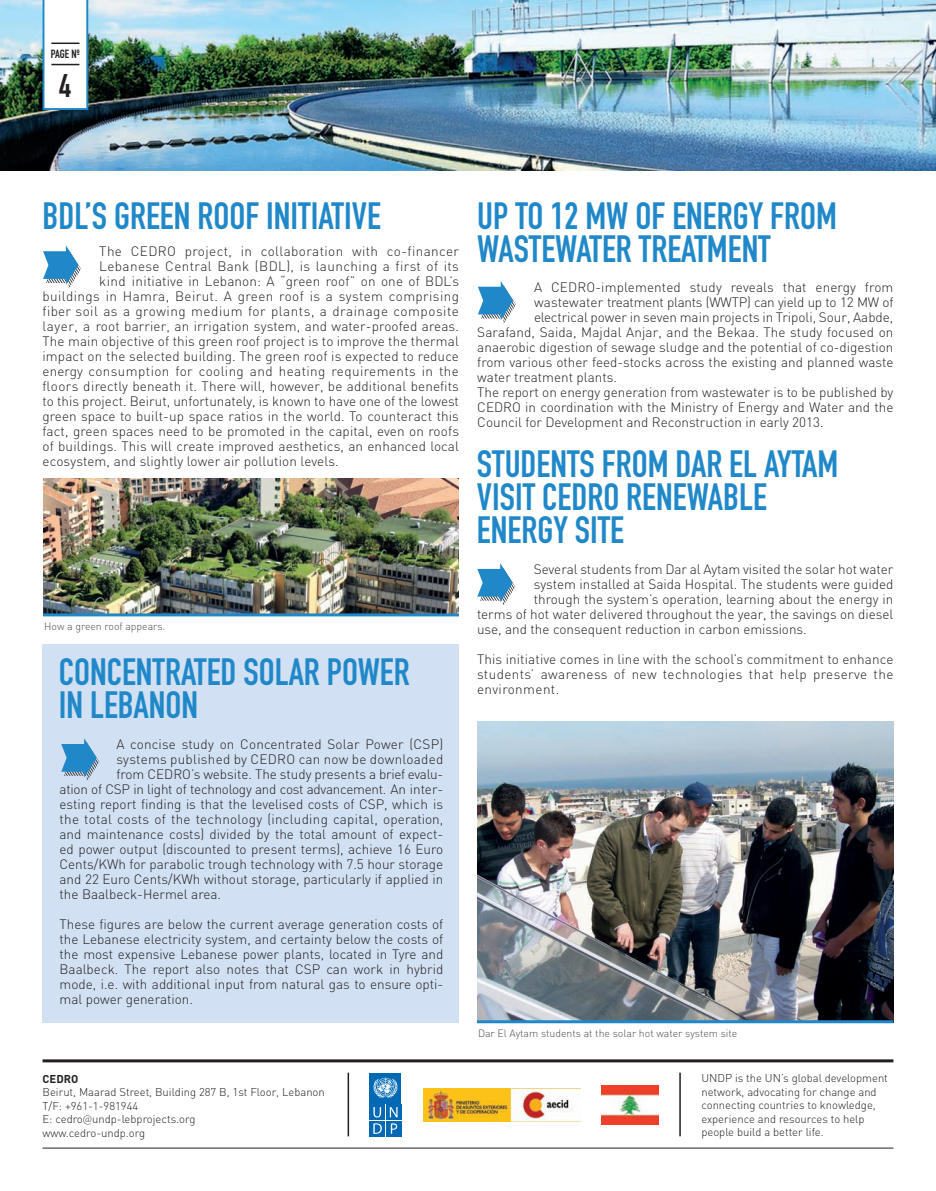
<style>
.page{position:relative;width:936px;height:1191px;background:#fff}
.page>*{position:absolute;margin:0;border:0;box-sizing:border-box;transform-origin:0 0}
.t1{font:37.5px/33px "DIN Engschrift";color:#2088c9}
.t2{font:32.25px "DIN Engschrift";color:#231f20}
.t3{font:300 13.5px/15px "DIN";color:#231f20;text-align:justify}
.t4{font:300 13.5px "DIN";letter-spacing:.03em;color:#231f20}
.t5{font:300 13.5px "DIN";letter-spacing:-.02em;color:#231f20}
.t6{font:300 13.5px "DIN";letter-spacing:.02em;color:#231f20}
.t7{font:300 13.5px "DIN";letter-spacing:.04em;color:#231f20}
.t8{font:11.85px "DIN Engschrift Std";color:#231f20}
.t9{font:300 11.25px/13.5px "DIN";color:#231f20}
.t10{font:700 11.25px "DIN";color:#231f20}
.t11{font:300 10.5px "DIN";color:#4b4c4d}
.s1{font-family:"Lato"}
</style>
<div class="page">
<div style="left:42px;top:644px;width:417px;height:378px;background:#d1e0f2"></div>
<img style="left:0;top:0;width:935px;height:170px">
<svg style="left:43px;top:0;width:45px;height:110px"></svg>
<svg style="left:43px;top:245px;width:38px;height:42px"></svg>
<svg style="left:478px;top:281px;width:38px;height:42px"></svg>
<svg style="left:477px;top:563px;width:38px;height:42px"></svg>
<svg style="left:61px;top:738px;width:38px;height:42px"></svg>
<img style="left:477px;top:722px;width:416px;height:298px">
<img style="left:43px;top:478px;width:416px;height:135px">
<hr style="left:347px;top:1072px;width:2px;height:64px;background:#231f20">
<hr style="left:679px;top:1072px;width:1px;height:64px;background:#231f20">
<hr style="left:43px;top:1059px;width:850px;height:3px;background:#231f20">
<hr style="left:43px;top:1147px;width:850px;height:1px;background:#231f20">
<img style="left:423px;top:1088px;width:158px;height:33px">
<img style="left:601px;top:1086px;width:57px;height:38px">
<div style="left:369px;top:1104px;width:16px;height:16px;background:#0168b3"></div>
<svg style="left:373px;top:1107px;width:8px;height:10px"></svg>
<svg style="left:386px;top:1104px;width:15px;height:16px"></svg>
<svg style="left:390px;top:1107px;width:7px;height:10px"></svg>
<div style="left:386px;top:1121px;width:15px;height:15px;background:#0168b3"></div>
<svg style="left:391px;top:1123px;width:6px;height:10px"></svg>
<div style="left:369px;top:1121px;width:16px;height:15px;background:#0168b3"></div>
<svg style="left:373px;top:1123px;width:9px;height:10px"></svg>
<div style="left:369px;top:1072px;width:32px;height:31px;background:#0168b3"></div>
<svg style="left:373px;top:1077px;width:24px;height:21px"></svg>
<hr style="left:43px;top:613px;width:416px;height:3px;background:#2088c9">
<hr style="left:477px;top:1020px;width:416px;height:3px;background:#2088c9">
<p class="t8" style="left:51px;top:50px;width:30px">PAGE No</p>
<h2 class="t2" style="left:59px;top:74px;width:13px">4</h2>
<h1 class="t1" style="left:43px;top:203px;width:340px">BDL’S GREEN ROOF INITIATIVE</h1>
<h1 class="t1" style="left:477px;top:203px;width:361px">UP TO 12 MW OF ENERGY FROM<br>WASTEWATER TREATMENT</h1>
<p class="t4" style="left:99px;top:247px;width:361px">The CEDRO project, in collaboration with co-financer</p>
<p class="t4" style="left:99px;top:262px;width:361px">Lebanese Central Bank (BDL), is launching a first of its</p>
<p class="t3" style="left:99px;top:276px;width:361px">kind initiative in Lebanon: A “green roof” on one of BDL’s</p>
<p class="t4" style="left:43px;top:292px;width:418px">buildings in Hamra, Beirut. A green roof is a system comprising</p>
<p class="t7" style="left:43px;top:307px;width:418px">fiber soil as a growing medium for plants, a drainage composite</p>
<p class="t3" style="left:43px;top:321px;width:418px">layer, a root barrier, an irrigation system, and water-proofed areas.</p>
<p class="t3" style="left:43px;top:336px;width:418px">The main objective of this green roof project is to improve the thermal</p>
<p class="t3" style="left:43px;top:351px;width:418px">impact on the selected building. The green roof is expected to reduce</p>
<p class="t4" style="left:43px;top:367px;width:418px">energy consumption for cooling and heating requirements in the</p>
<p class="t3" style="left:43px;top:381px;width:418px">floors directly beneath it. There will, however, be additional benefits</p>
<p class="t3" style="left:43px;top:396px;width:418px">to this project. Beirut, unfortunately, is known to have one of the lowest</p>
<p class="t3" style="left:43px;top:411px;width:418px">green space to built-up space ratios in the world. To counteract this</p>
<p class="t3" style="left:43px;top:425px;width:418px">fact, green spaces need to be promoted in the capital, even on roofs</p>
<p class="t3" style="left:43px;top:440px;width:418px">of buildings. This will create improved aesthetics, an enhanced local</p>
<p class="t3" style="left:43px;top:455px;width:298px">ecosystem, and slightly lower air pollution levels.</p>
<p class="t3" style="left:534px;top:281px;width:361px">A CEDRO-implemented study reveals that energy from</p>
<p class="t5" style="left:534px;top:297px;width:361px">wastewater treatment plants (WWTP) can yield up to 12 MW of</p>
<p class="t3" style="left:534px;top:311px;width:361px">electrical power in seven main projects in Tripoli, Sour, Aabde,</p>
<p class="t3" style="left:477px;top:326px;width:417px">Sarafand, Saida, Majdal Anjar, and the Bekaa. The study focused on</p>
<p class="t3" style="left:477px;top:341px;width:417px">anaerobic digestion of sewage sludge and the potential of co-digestion</p>
<p class="t3" style="left:477px;top:356px;width:417px">from various other feed-stocks across the existing and planned waste</p>
<p class="t3" style="left:477px;top:371px;width:141px">water treatment plants.</p>
<p class="t3" style="left:477px;top:386px;width:417px">The report on energy generation from wastewater is to be published by</p>
<p class="t3" style="left:477px;top:401px;width:417px">CEDRO in coordination with the Ministry of Energy and Water and the</p>
<p class="t3" style="left:477px;top:416px;width:348px">Council for Development and Reconstruction in early 2013.</p>
<h1 class="t1" style="left:477px;top:451px;width:363px">STUDENTS FROM DAR EL AYTAM<br>VISIT CEDRO RENEWABLE<br>ENERGY SITE</h1>
<p class="t11" style="left:44px;top:622px;width:123px">How a green roof appears.</p>
<h1 class="t1" style="left:59px;top:658px;width:352px">CONCENTRATED SOLAR POWER<br>IN LEBANON</h1>
<p class="t3" style="left:116px;top:738px;width:328px">A concise study on Concentrated Solar Power (CSP)</p>
<p class="t6" style="left:116px;top:754px;width:328px">systems published by CEDRO can now be downloaded</p>
<p class="t3" style="left:116px;top:768px;width:328px">from CEDRO’s website. The study presents a brief evalu-</p>
<p class="t5" style="left:60px;top:784px;width:385px">ation of CSP in light of technology and cost advancement. An inter-</p>
<p class="t3" style="left:60px;top:798px;width:385px">esting report finding is that the levelised costs of CSP, which is</p>
<p class="t6" style="left:60px;top:814px;width:385px">the total costs of the technology (including capital, operation,</p>
<p class="t3" style="left:60px;top:828px;width:385px">and maintenance costs) divided by the total amount of expect-</p>
<p class="t3" style="left:60px;top:843px;width:385px">ed power output (discounted to present terms), achieve 16 Euro</p>
<p class="t3" style="left:60px;top:858px;width:385px">Cents/KWh for parabolic trough technology with 7.5 hour storage</p>
<p class="t3" style="left:60px;top:873px;width:385px">and 22 Euro Cents/KWh without storage, particularly if applied in</p>
<p class="t3" style="left:60px;top:888px;width:163px">the Baalbeck-Hermel area.</p>
<p class="t3" style="left:60px;top:918px;width:385px">These figures are below the current average generation costs of the Lebanese electricity system, and certainty below the costs of the most expensive Lebanese power plants, located in Tyre and Baalbeck. The report also notes that CSP can work in hybrid mode, i.e. with additional input from natural gas to ensure opti&shy;mal power generation.</p>
<p class="t10" style="left:43px;top:1074px;width:37px">CEDRO</p>
<p class="t9" style="left:43px;top:1086px;width:284px">Beirut, Maarad Street, Building 287 B, 1st Floor, Lebanon T/F: +961-1-981944<br>E: cedro<span class="s1">@</span>undp-lebprojects.org<br>www.cedro-undp.org</p>
<p class="t3" style="left:533px;top:563px;width:361px">Several students from Dar al Aytam visited the solar hot water</p>
<p class="t3" style="left:533px;top:578px;width:361px">system installed at Saida Hospital. The students were guided</p>
<p class="t3" style="left:533px;top:593px;width:361px">through the system’s operation, learning about the energy in</p>
<p class="t3" style="left:477px;top:608px;width:418px">terms of hot water delivered throughout the year, the savings on diesel</p>
<p class="t3" style="left:477px;top:623px;width:331px">use, and the consequent reduction in carbon emissions.</p>
<p class="t3" style="left:477px;top:653px;width:418px">This initiative comes in line with the school’s commitment to enhance students’ awareness of new technologies that help preserve the environment.</p>
<p class="t11" style="left:478px;top:1029px;width:261px">Dar El Aytam students at the solar hot water system site</p>
<p class="t9" style="left:701px;top:1072px;width:188px">UNDP is the UN’s global development network, advocating for change and connecting countries to knowledge, experience and resources to help people build a better life.</p>
</div>
